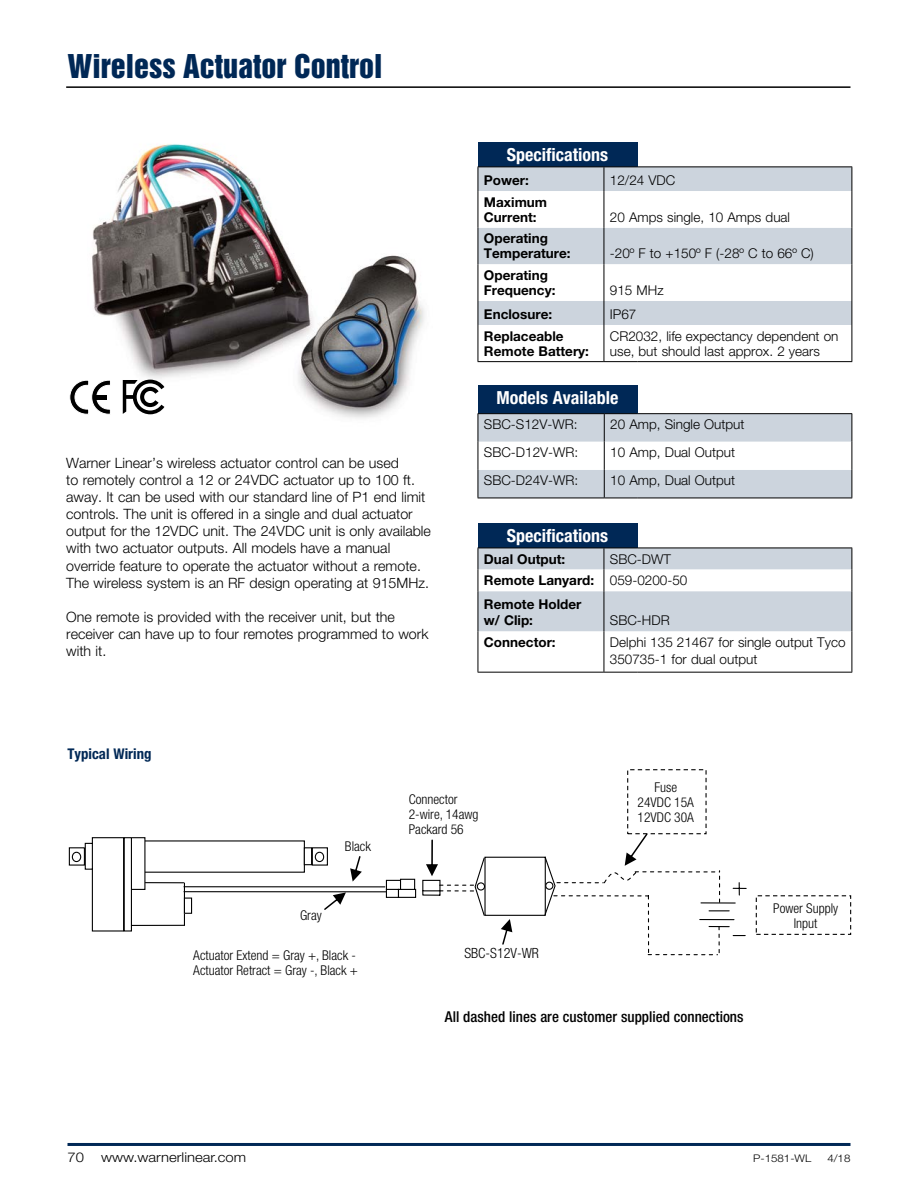
<style>
.page{position:relative;width:918px;height:1188px;background:#fff}
.page>*{position:absolute;margin:0;border:0;box-sizing:border-box;transform-origin:0 0}
.t1{font:30px "Helvetica Inserat LT Std";color:#002856}
.t2{font:700 condensed 18px "Helvetica Neue LT Std";color:#fff}
.t3{font:500 condensed 15px "Helvetica Neue LT Std";color:#000}
.t4{font:700 condensed 14.85px "Helvetica Neue LT Std";color:#002856}
.t5{font:300 14.25px/17.1px "Helvetica Neue LT Std";color:#000}
.t6{font:300 condensed 14.1px "Helvetica Neue LT Std";color:#000}
.t7{font:300 13.5px/15px "Helvetica Neue LT Std";color:#000}
.t8{font:700 13.5px/16.5px "Helvetica Neue LT Std";color:#000}
.Graphic_Copy{font:300 condensed 13.5px "Helvetica Neue LT Std";color:#000}
.t9{font:300 13.5px "Helvetica Neue LT Std";color:#000;scale:1.1 1}
.t10{font:300 10.5px "Helvetica Neue LT Std";color:#000;scale:1.1 1}
</style>
<div class="page">
<hr style="left:68px;top:1143px;width:782px;height:3px;background:#002856">
<img style="left:92px;top:144px;width:333px;height:274px">
<div style="left:130px;top:837px;width:15px;height:53px;border:1px solid #000"></div>
<div style="left:124px;top:837px;width:8px;height:95px;border:1px solid #000"></div>
<div style="left:92px;top:837px;width:32px;height:95px;border:1px solid #000"></div>
<div style="left:85px;top:843px;width:8px;height:27px;border:1px solid #000"></div>
<div style="left:69px;top:847px;width:16px;height:19px;border:1px solid #000"></div>
<svg style="left:71px;top:851px;width:115px;height:76px"></svg>
<svg style="left:314px;top:851px;width:11px;height:12px"></svg>
<div style="left:312px;top:847px;width:16px;height:19px;border:1px solid #000"></div>
<div style="left:315px;top:852px;width:9px;height:10px;background:#fff;border-radius:50%"></div>
<div style="left:315px;top:852px;width:9px;height:10px;border:1px solid #000;border-radius:50%"></div>
<div style="left:304px;top:847px;width:8px;height:18px;border:1px solid #000"></div>
<hr style="left:184px;top:886px;width:201px;height:1px;background:#000">
<hr style="left:184px;top:891px;width:202px;height:1px;background:#000">
<div style="left:386px;top:880px;width:16px;height:10px;border:1px solid #000"></div>
<div style="left:386px;top:889px;width:13px;height:9px;border:1px solid #000"></div>
<div style="left:398px;top:889px;width:18px;height:9px;border:1px solid #000"></div>
<div style="left:400px;top:879px;width:15px;height:11px;border:1px solid #000"></div>
<div style="left:627px;top:769px;width:80px;height:65px;border:1px dashed #000"></div>
<div style="left:756px;top:895px;width:95px;height:40px;border:1px dashed #000"></div>
<svg style="left:350px;top:856px;width:12px;height:26px"></svg>
<svg style="left:324px;top:892px;width:22px;height:18px"></svg>
<hr style="left:184px;top:883px;width:1px;height:42px;background:#000">
<div style="left:184px;top:898px;width:8px;height:16px;border:1px solid #000"></div>
<svg style="left:422px;top:834px;width:324px;height:122px"></svg>
<div style="left:478px;top:142px;width:159px;height:25px;background:#002856"></div>
<div style="left:479px;top:167px;width:373px;height:24px;background:#ccd4dd"></div>
<svg style="left:479px;top:191px;width:373px;height:170px"></svg>
<svg style="left:604px;top:167px;width:1px;height:24px"></svg>
<hr style="left:604px;top:191px;width:1px;height:37px;background:#000">
<hr style="left:604px;top:228px;width:1px;height:36px;background:#000">
<hr style="left:604px;top:264px;width:1px;height:37px;background:#000">
<svg style="left:604px;top:301px;width:1px;height:24px"></svg>
<hr style="left:604px;top:325px;width:1px;height:36px;background:#000">
<svg style="left:478px;top:167px;width:1px;height:24px"></svg>
<svg style="left:852px;top:167px;width:1px;height:24px"></svg>
<hr style="left:478px;top:191px;width:1px;height:37px;background:#000">
<hr style="left:852px;top:191px;width:1px;height:37px;background:#000">
<hr style="left:478px;top:228px;width:1px;height:36px;background:#000">
<hr style="left:852px;top:228px;width:1px;height:36px;background:#000">
<hr style="left:478px;top:264px;width:1px;height:37px;background:#000">
<hr style="left:852px;top:264px;width:1px;height:37px;background:#000">
<svg style="left:478px;top:301px;width:1px;height:24px"></svg>
<svg style="left:852px;top:301px;width:1px;height:24px"></svg>
<hr style="left:478px;top:325px;width:1px;height:36px;background:#000">
<hr style="left:852px;top:325px;width:1px;height:36px;background:#000">
<hr style="left:478px;top:361px;width:126px;height:1px;background:#000">
<hr style="left:604px;top:361px;width:33px;height:1px;background:#000">
<hr style="left:637px;top:361px;width:215px;height:1px;background:#000">
<hr style="left:637px;top:166px;width:215px;height:1px;background:#000">
<hr style="left:478px;top:166px;width:126px;height:1px;background:#000">
<hr style="left:604px;top:166px;width:33px;height:1px;background:#000">
<div style="left:478px;top:386px;width:159px;height:28px;background:#002856"></div>
<svg style="left:478px;top:414px;width:375px;height:84px"></svg>
<hr style="left:478px;top:498px;width:126px;height:1px;background:#000">
<hr style="left:604px;top:498px;width:33px;height:1px;background:#000">
<hr style="left:637px;top:498px;width:215px;height:1px;background:#000">
<hr style="left:478px;top:413px;width:126px;height:1px;background:#000">
<hr style="left:604px;top:413px;width:33px;height:1px;background:#000">
<hr style="left:637px;top:413px;width:215px;height:1px;background:#000">
<div style="left:478px;top:523px;width:159px;height:25px;background:#002856"></div>
<svg style="left:478px;top:548px;width:375px;height:124px"></svg>
<hr style="left:478px;top:591px;width:1px;height:40px;background:#000">
<hr style="left:852px;top:591px;width:1px;height:40px;background:#000">
<hr style="left:478px;top:631px;width:1px;height:41px;background:#000">
<hr style="left:852px;top:631px;width:1px;height:41px;background:#000">
<hr style="left:478px;top:672px;width:126px;height:1px;background:#000">
<hr style="left:604px;top:672px;width:33px;height:1px;background:#000">
<hr style="left:637px;top:672px;width:215px;height:1px;background:#000">
<hr style="left:478px;top:548px;width:126px;height:1px;background:#000">
<hr style="left:604px;top:548px;width:33px;height:1px;background:#000">
<hr style="left:637px;top:548px;width:215px;height:1px;background:#000">
<div style="left:66px;top:379px;width:46px;height:37px;background:#fff"></div>
<svg style="left:70px;top:380px;width:41px;height:34px"></svg>
<div style="left:95px;top:395px;width:12px;height:5px;background:#000"></div>
<svg style="left:123px;top:380px;width:41px;height:34px"></svg>
<hr style="left:66px;top:86px;width:784px;height:2px;background:#000">
<p class="t1" style="left:68px;top:48px;width:316px">Wireless Actuator Control</p>
<p class="t5" style="left:66px;top:454px;width:366px">Warner Linear’s wireless actuator control can be used<br>to remotely control a 12 or 24VDC actuator up to 100 ft. away. It can be used with our standard line of P1 end limit controls. The unit is offered in a single and dual actuator output for the 12VDC unit. The 24VDC unit is only available with two actuator outputs. All models have a manual override feature to operate the actuator without a remote.<br>The wireless system is an RF design operating at 915MHz.</p>
<p class="t5" style="left:66px;top:608px;width:364px">One remote is provided with the receiver unit, but the receiver can have up to four remotes programmed to work with it.</p>
<p class="t4" style="left:68px;top:744px;width:86px">Typical Wiring</p>
<p class="t2" style="left:507px;top:144px;width:103px">Specifications</p>
<p class="t8" style="left:484px;top:172px;width:46px">Power:</p>
<p class="t7" style="left:610px;top:172px;width:67px">12/24 VDC</p>
<p class="t8" style="left:484px;top:193px;width:65px">Maximum</p>
<p class="t8" style="left:484px;top:208px;width:54px">Current:</p>
<p class="t7" style="left:610px;top:209px;width:182px">20 Amps single, 10 Amps dual</p>
<p class="t8" style="left:484px;top:230px;width:65px">Operating</p>
<p class="t8" style="left:484px;top:245px;width:88px">Temperature:</p>
<p class="t7" style="left:610px;top:246px;width:205px">-20º F to +150º F (-28º C to 66º C)</p>
<p class="t8" style="left:484px;top:267px;width:65px">Operating</p>
<p class="t8" style="left:484px;top:282px;width:73px">Frequency:</p>
<p class="t7" style="left:610px;top:282px;width:55px">915 MHz</p>
<p class="t8" style="left:484px;top:306px;width:70px">Enclosure:</p>
<p class="t7" style="left:610px;top:306px;width:28px">IP67</p>
<p class="t8" style="left:484px;top:327px;width:81px">Replaceable</p>
<p class="t8" style="left:484px;top:342px;width:107px">Remote Battery:</p>
<p class="t7" style="left:610px;top:328px;width:230px">CR2032, life expectancy dependent on use, but should last approx. 2 years</p>
<p class="t2" style="left:497px;top:387px;width:123px">Models Available</p>
<p class="t7" style="left:484px;top:417px;width:95px">SBC-S12V-WR:</p>
<p class="t7" style="left:610px;top:417px;width:136px">20 Amp, Single Output</p>
<p class="t7" style="left:484px;top:445px;width:96px">SBC-D12V-WR:</p>
<p class="t7" style="left:610px;top:445px;width:126px">10 Amp, Dual Output</p>
<p class="t7" style="left:484px;top:473px;width:96px">SBC-D24V-WR:</p>
<p class="t7" style="left:610px;top:473px;width:126px">10 Amp, Dual Output</p>
<p class="t2" style="left:507px;top:525px;width:103px">Specifications</p>
<p class="t8" style="left:484px;top:550px;width:83px">Dual Output:</p>
<p class="t7" style="left:610px;top:551px;width:63px">SBC-DWT</p>
<p class="t8" style="left:484px;top:572px;width:112px">Remote Lanyard:</p>
<p class="t7" style="left:610px;top:573px;width:79px">059-0200-50</p>
<p class="t8" style="left:484px;top:596px;width:99px">Remote Holder w/ Clip:</p>
<p class="t7" style="left:610px;top:613px;width:61px">SBC-HDR</p>
<p class="t8" style="left:484px;top:634px;width:73px">Connector:</p>
<p class="t7" style="left:610px;top:634px;width:237px;line-height:16.5px">Delphi 135 21467 for single output Tyco<br>350735-1 for dual output</p>
<p class="Graphic_Copy" style="left:300px;top:908px;width:23px">Gray</p>
<p class="Graphic_Copy" style="left:345px;top:839px;width:27px">Black</p>
<p class="Graphic_Copy" style="left:193px;top:948px;width:164px">Actuator Extend = Gray +, Black -</p>
<p class="Graphic_Copy" style="left:193px;top:963px;width:166px">Actuator Retract = Gray -, Black +</p>
<p class="Graphic_Copy" style="left:409px;top:791px;width:50px">Connector</p>
<p class="Graphic_Copy" style="left:409px;top:806px;width:71px">2-wire, 14awg</p>
<p class="Graphic_Copy" style="left:409px;top:821px;width:56px">Packard 56</p>
<p class="t6" style="left:464px;top:945px;width:76px">SBC-S12V-WR</p>
<p class="Graphic_Copy" style="left:654px;top:779px;width:24px">Fuse</p>
<p class="Graphic_Copy" style="left:638px;top:794px;width:58px">24VDC 15A</p>
<p class="Graphic_Copy" style="left:638px;top:809px;width:58px">12VDC 30A</p>
<p class="t3" style="left:445px;top:1007px;width:300px">All dashed lines are customer supplied connections</p>
<p class="Graphic_Copy" style="left:773px;top:901px;width:66px">Power Supply</p>
<p class="Graphic_Copy" style="left:794px;top:915px;width:25px">Input</p>
<p class="t9" style="left:68px;top:1149px;width:17px">70</p>
<p class="t9" style="left:101px;top:1149px;width:133px">www.warnerlinear.com</p>
<p class="t10" style="left:753px;top:1152px;width:54px">P-1581-WL</p>
<p class="t10" style="left:827px;top:1152px;width:23px">4/18</p>
</div>
